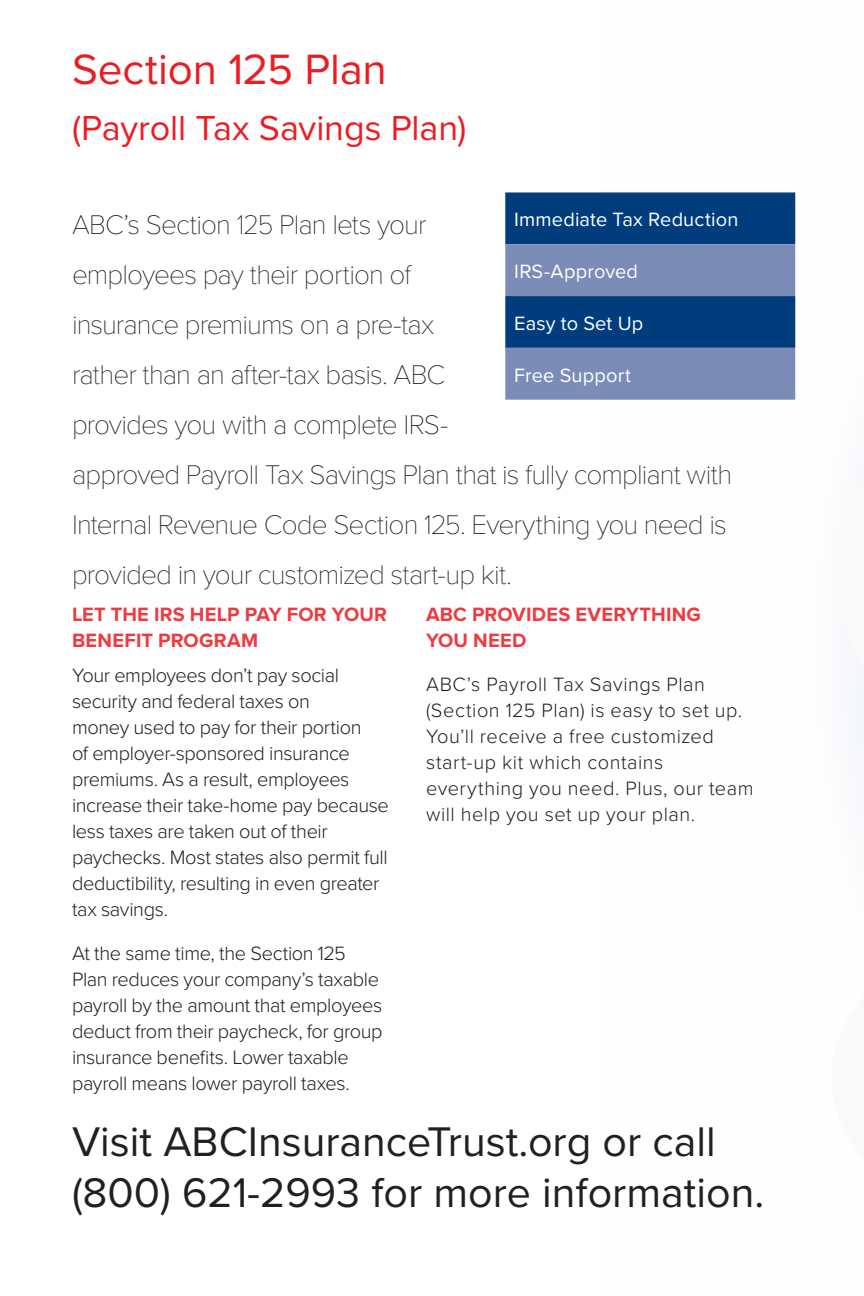
<style>
.page{position:relative;width:864px;height:1296px;background:#fff}
.page>*{position:absolute;margin:0;border:0;box-sizing:border-box;transform-origin:0 0}
.body{font:44px "Proxima Nova";letter-spacing:-.005em;color:#eb1d23}
.t1{font:43px/51.6px "Proxima Nova";color:#231f20}
.body-2{font:36px "Proxima Nova";letter-spacing:-.005em;color:#eb1d23}
.body-3{font:100 28px/50px "Proxima Nova T";letter-spacing:-.035em;color:#231f20}
.body-4{font:300 20px/26px "Proxima Nova";letter-spacing:-.02em;color:#231f20}
.body-5{font:300 20px/26px "Proxima Nova";letter-spacing:.025em;color:#231f20}
.body-6{font:700 20px/26px "Proxima Nova";letter-spacing:.01em;color:#ee3a41}
.body-7{font:20px "Proxima Nova";letter-spacing:.01em;color:#fff}
</style>
<div class="page">
<div style="left:505px;top:192px;width:97px;height:52px;background:#013d7d"></div>
<svg style="left:505px;top:244px;width:97px;height:156px;background:#5372a4"></svg>
<svg style="left:602px;top:192px;width:194px;height:208px;background:#3e649a"></svg>
<svg style="left:861px;top:663px;width:3px;height:46px"></svg>
<p class="body" style="left:72px;top:36px;width:316px">Section 125 Plan</p>
<p class="body-2" style="left:72px;top:101px;width:396px">(Payroll Tax Savings Plan)</p>
<p class="body-7" style="left:514px;top:205px;width:226px">Immediate Tax Reduction</p>
<p class="body-7" style="left:514px;top:256px;width:125px">IRS-Approved</p>
<p class="body-7" style="left:514px;top:308px;width:131px">Easy to Set Up</p>
<p class="body-7" style="left:514px;top:360px;width:118px">Free Support</p>
<p class="body-3" style="left:72px;top:198px;width:662px">ABC’s Section 125 Plan lets your<br>employees pay their portion of<br>insurance premiums on a pre-tax<br>rather than an after-tax basis. ABC<br>provides you with a complete IRS-<br>approved Payroll Tax Savings Plan that is fully compliant with Internal Revenue Code Section 125. Everything you need is provided in your customized start-up kit.</p>
<p class="body-6" style="left:72px;top:601px;width:317px">LET THE IRS HELP PAY FOR YOUR<br>BENEFIT PROGRAM</p>
<p class="body-4" style="left:72px;top:661px;width:319px">Your employees don’t pay social security and federal taxes on<br>money used to pay for their portion<br>of employer-sponsored insurance premiums. As a result, employees increase their take-home pay because less taxes are taken out of their paychecks. Most states also permit full deductibility, resulting in even greater tax savings.</p>
<p class="body-4" style="left:72px;top:939px;width:312px">At the same time, the Section 125<br>Plan reduces your company’s taxable payroll by the amount that employees deduct from their paycheck, for group insurance benefits. Lower taxable payroll means lower payroll taxes.</p>
<p class="body-6" style="left:426px;top:601px;width:276px">ABC PROVIDES EVERYTHING<br>YOU NEED</p>
<p class="body-5" style="left:426px;top:670px;width:329px">ABC’s Payroll Tax Savings Plan (Section 125 Plan) is easy to set up.<br>You’ll receive a free customized start-up kit which contains everything you need. Plus, our team will help you set up your plan.</p>
<p class="t1" style="left:72px;top:1114px;width:694px">Visit ABCInsuranceTrust.org or call (800) 621-2993 for more information.</p>
</div>
